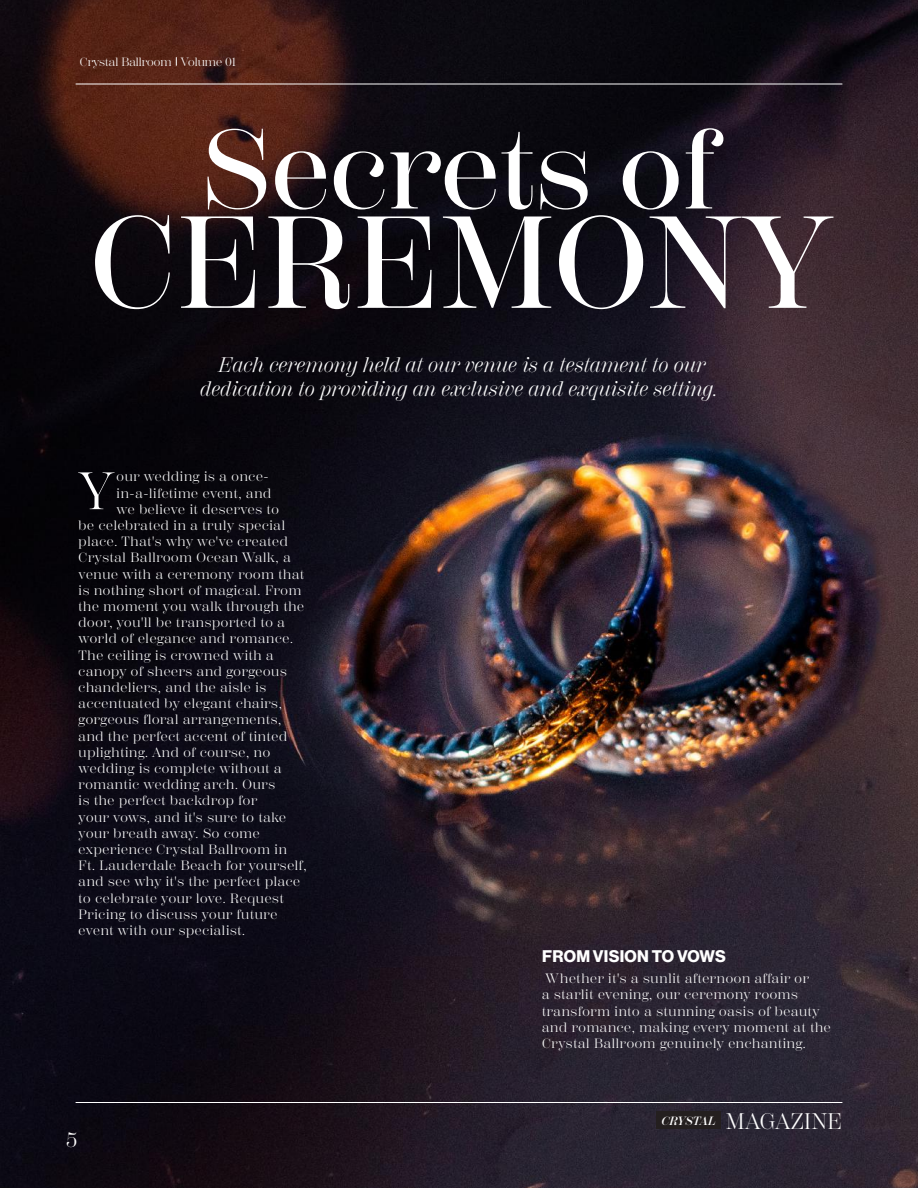
<style>
.page{position:relative;width:918px;height:1188px;background:#fff}
.page>*{position:absolute;margin:0;border:0;box-sizing:border-box;transform-origin:0 0}
.t1{font:500 130.5px "Scotch Display";letter-spacing:.01em;color:#fff}
.t2{font:500 112.5px "Scotch Display";color:#fff}
.t3{font:52.5px "Scotch Display";color:#fff}
.t4{font:22.5px "Scotch Display";letter-spacing:.01em;color:#fff}
.t5{font:italic 21px/24px "Scotch Display";color:#fff;text-align:center}
.t6{font:21px "Scotch Display";color:#fff}
.t7{font:16.5px "N Haas Grotesk DS Pro 75 Bd";letter-spacing:.015em;color:#fff}
.t8{font:13.5px/16.2px "Scotch Display";letter-spacing:.05em;color:#fff}
.t9{font:12px "Scotch Display";color:#fff}
</style>
<div class="page">
<img style="left:0;top:0;width:918px;height:1188px">
<hr style="left:76px;top:84px;width:766px;height:1px;background:#fff">
<hr style="left:76px;top:1102px;width:766px;height:1px;background:#fff">
<div style="left:656px;top:1112px;width:64px;height:17px;background:#241f1f"></div>
<p class="t9" style="left:80px;top:55px;width:158px">Crystal Ballroom Volume 01</p>
<h2 class="t2" style="left:202px;top:106px;width:516px">Secrets of</h2>
<h1 class="t1" style="left:90px;top:188px;width:744px">CEREMONY</h1>
<h3 class="t5" style="left:200px;top:353px;width:519px">Each ceremony held at our venue is a testament to our dedication to providing an exclusive and exquisite setting.</h3>
<p class="t8" style="left:117px;top:469px;width:154px">our wedding is a once-</p>
<p class="t8" style="left:117px;top:485px;width:156px">in-a-lifetime event, and</p>
<p class="t8" style="left:117px;top:501px;width:164px">we believe it deserves to</p>
<p class="t8" style="left:79px;top:517px;width:208px">be celebrated in a truly special</p>
<p class="t8" style="left:79px;top:534px;width:211px">place. That's why we've created</p>
<p class="t8" style="left:79px;top:550px;width:214px">Crystal Ballroom Ocean Walk, a</p>
<p class="t8" style="left:79px;top:566px;width:227px">venue with a ceremony room that</p>
<p class="t8" style="left:79px;top:582px;width:224px">is nothing short of magical. From</p>
<p class="t8" style="left:79px;top:598px;width:227px">the moment you walk through the</p>
<p class="t8" style="left:79px;top:615px;width:208px">door, you'll be transported to a</p>
<p class="t8" style="left:79px;top:631px;width:216px">world of elegance and romance.</p>
<p class="t8" style="left:79px;top:647px;width:197px">The ceiling is crowned with a</p>
<p class="t8" style="left:79px;top:663px;width:210px">canopy of sheers and gorgeous</p>
<p class="t8" style="left:79px;top:679px;width:189px">chandeliers, and the aisle is</p>
<p class="t8" style="left:79px;top:696px;width:205px">accentuated by elegant chairs,</p>
<p class="t8" style="left:79px;top:712px;width:204px">gorgeous floral arrangements,</p>
<p class="t8" style="left:79px;top:728px;width:210px">and the perfect accent of tinted</p>
<p class="t8" style="left:79px;top:744px;width:193px">uplighting. And of course, no</p>
<p class="t8" style="left:79px;top:760px;width:205px">wedding is complete without a</p>
<p class="t8" style="left:79px;top:777px;width:198px">romantic wedding arch. Ours</p>
<p class="t8" style="left:79px;top:793px;width:180px">is the perfect backdrop for</p>
<p class="t8" style="left:79px;top:809px;width:209px">your vows, and it's sure to take</p>
<p class="t8" style="left:79px;top:825px;width:183px">your breath away. So come</p>
<p class="t8" style="left:79px;top:841px;width:210px">experience Crystal Ballroom in</p>
<p class="t8" style="left:79px;top:858px;width:229px">Ft. Lauderdale Beach for yourself,</p>
<p class="t8" style="left:79px;top:874px;width:223px">and see why it's the perfect place</p>
<p class="t8" style="left:79px;top:890px;width:207px">to celebrate your love. Request</p>
<p class="t8" style="left:79px;top:906px;width:200px">Pricing to discuss your future</p>
<p class="t8" style="left:79px;top:922px;width:168px">event with our specialist.</p>
<h3 class="t3" style="left:79px;top:461px;width:36px">Y</h3>
<h3 class="t6" style="left:66px;top:1127px;width:13px">5</h3>
<p class="t7" style="left:542px;top:947px;width:185px">FROM VISION TO VOWS</p>
<p class="t8" style="left:542px;top:971px;width:290px">Whether it's a sunlit afternoon affair or<br>a starlit evening, our ceremony rooms transform into a stunning oasis of beauty and romance, making every moment at the Crystal Ballroom genuinely enchanting.</p>
<h3 class="t4" style="left:661px;top:1109px;width:182px"><sup>CRYSTAL</sup> MAGAZINE</h3>
</div>
